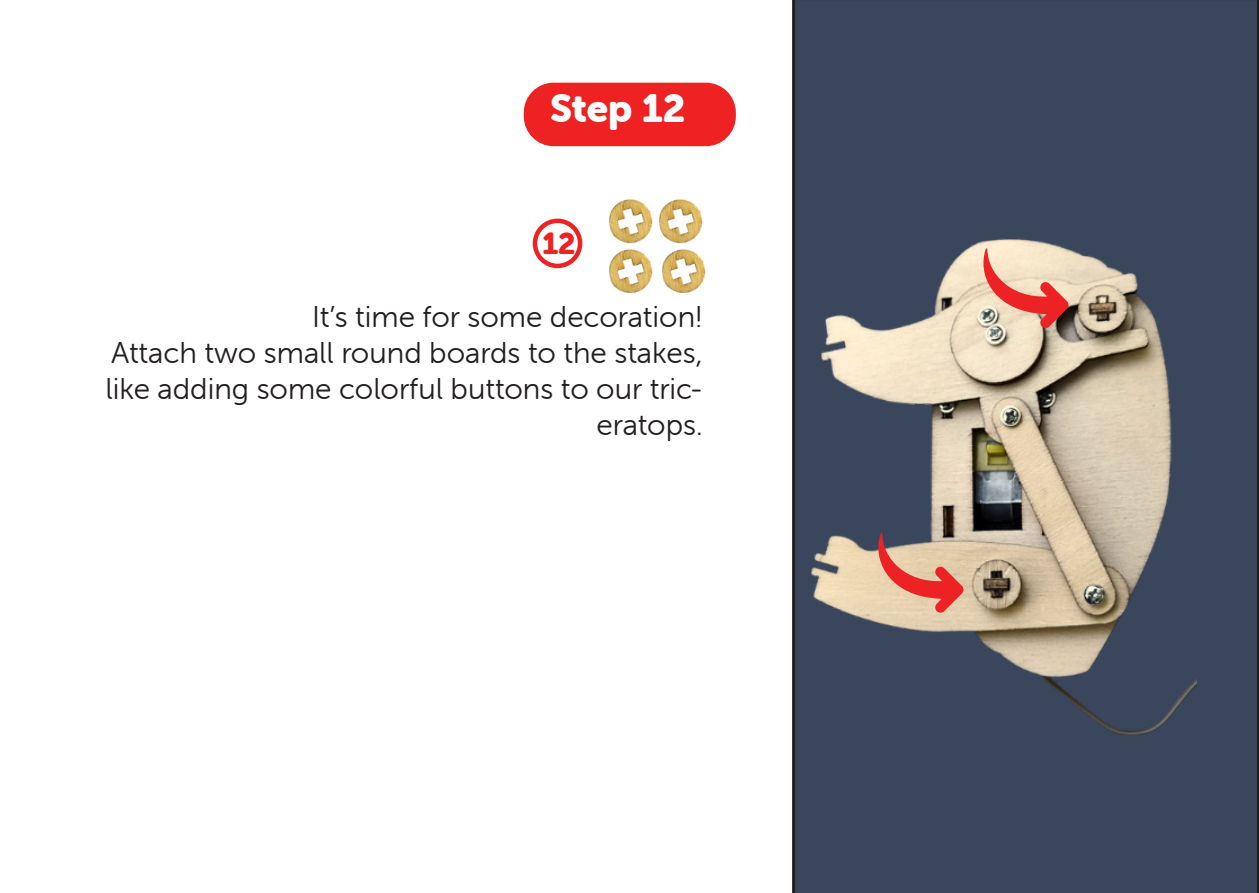
<style>
.page{position:relative;width:1259px;height:893px;background:#fff}
.page>*{position:absolute;margin:0;border:0;box-sizing:border-box;transform-origin:0 0}
.t1{font:39px "Museo Sans Rounded 900";letter-spacing:-.005em;color:#fff}
.t2{font:30px/36px "Museo Sans Rounded 300";color:#231f20;text-align:right}
.t3{font:30px "Museo Sans Rounded 900";color:#ed2224}
</style>
<div class="page">
<div style="left:533px;top:219px;width:49px;height:49px;border:4px solid #ed2224;border-radius:50%"></div>
<div style="left:524px;top:83px;width:212px;height:63px;background:#ee2123;border-radius:30px"></div>
<div style="left:792px;top:0;width:467px;height:893px;background:#3a465c"></div>
<img style="left:609px;top:249px;width:43px;height:44px">
<img style="left:662px;top:249px;width:44px;height:44px">
<img style="left:609px;top:199px;width:43px;height:44px">
<img style="left:659px;top:199px;width:43px;height:44px">
<img style="left:804px;top:235px;width:393px;height:499px">
<svg style="left:983px;top:248px;width:85px;height:80px;background:#e8a593"></svg>
<svg style="left:878px;top:533px;width:85px;height:80px;background:#d5917f"></svg>
<p class="t1" style="left:550px;top:86px;width:137px">Step 12</p>
<p class="t3" style="left:542px;top:226px;width:35px">12</p>
<p class="t2" style="left:105px;top:299px;width:599px">It’s time for some decoration!<br>Attach two small round boards to the stakes, like adding some colorful buttons to our tric&shy;eratops.</p>
</div>
